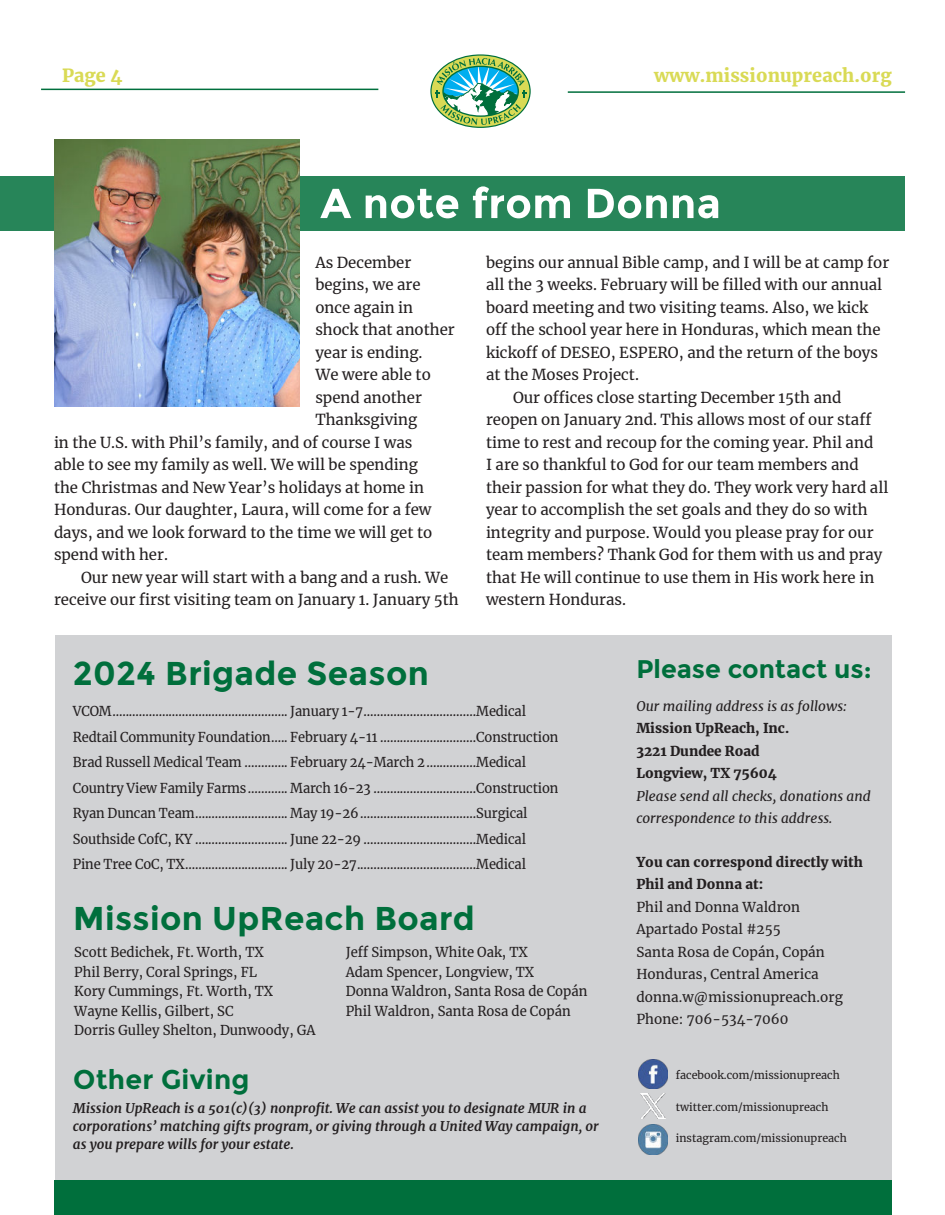
<style>
.page{position:relative;width:945px;height:1215px;background:#fff}
.page>*{position:absolute;margin:0;border:0;box-sizing:border-box;transform-origin:0 0}
.t1{font:700 33px "Montserrat";letter-spacing:.01em;color:#006f3c}
.t2{font:700 27px "Montserrat";letter-spacing:.01em;color:#006f3c}
.t3{font:700 25.5px "Montserrat";color:#006f3c}
.t4{font:900 18px "Merriweather";letter-spacing:.005em;color:#d9da55}
.t5{font:15px "Merriweather";color:#231f20}
.t6{font:13.5px/25.5px "Merriweather";color:#231f20;scale:.96 1}
.t7{font:13.5px/19.5px "Merriweather";color:#231f20}
.t8{font:italic 700 13.5px/18px "Merriweather";color:#231f20}
.t9{font:900 13.5px/22.5px "Merriweather";color:#231f20}
.t10{font:italic 13.5px/22.5px "Merriweather";letter-spacing:.005em;color:#231f20}
.t11{font:10.8px "Merriweather";color:#231f20}
</style>
<div class="page">
<div style="left:55px;top:636px;width:837px;height:552px;background:#d1d2d4"></div>
<img style="left:638px;top:1059px;width:30px;height:30px">
<img style="left:638px;top:1125px;width:30px;height:30px">
<img style="left:641px;top:1093px;width:25px;height:26px">
<svg style="left:431px;top:55px;width:99px;height:72px"></svg>
<svg style="left:435px;top:58px;width:92px;height:67px"></svg>
<hr style="left:41px;top:89px;width:337px;height:1px;background:#006f3c">
<hr style="left:568px;top:91px;width:337px;height:2px;background:#006f3c">
<div style="left:54px;top:1180px;width:837px;height:35px;background:#006f3c"></div>
<div style="left:0;top:177px;width:905px;height:54px;background:#278559"></div>
<svg style="left:320px;top:186px;width:398px;height:32px"></svg>
<img style="left:54px;top:140px;width:245px;height:266px">
<p class="t4" style="left:62px;top:67px;width:62px">Page 4</p>
<p class="t4" style="left:654px;top:67px;width:239px">www.missionupreach.org</p>
<p class="t5" style="left:315px;top:254px;width:97px">As December</p>
<p class="t5" style="left:315px;top:277px;width:107px">begins, we are</p>
<p class="t5" style="left:315px;top:299px;width:99px">once again in</p>
<p class="t5" style="left:315px;top:322px;width:141px">shock that another</p>
<p class="t5" style="left:315px;top:344px;width:109px">year is ending.</p>
<p class="t5" style="left:315px;top:367px;width:117px">We were able to</p>
<p class="t5" style="left:315px;top:389px;width:108px">spend another</p>
<p class="t5" style="left:315px;top:412px;width:103px">Thanksgiving</p>
<p class="t5" style="left:54px;top:434px;width:360px">in the U.S. with Phil’s family, and of course I was</p>
<p class="t5" style="left:54px;top:457px;width:365px">able to see my family as well. We will be spending</p>
<p class="t5" style="left:54px;top:479px;width:371px">the Christmas and New Year’s holidays at home in</p>
<p class="t5" style="left:54px;top:502px;width:379px">Honduras. Our daughter, Laura, will come for a few</p>
<p class="t5" style="left:54px;top:524px;width:380px">days, and we look forward to the time we will get to</p>
<p class="t5" style="left:54px;top:547px;width:115px">spend with her.</p>
<p class="t5" style="left:81px;top:569px;width:369px">Our new year will start with a bang and a rush. We</p>
<p class="t5" style="left:54px;top:589px;width:406px">receive our first visiting team on January 1. January 5th</p>
<p class="t5" style="left:486px;top:254px;width:405px">begins our annual Bible camp, and I will be at camp for</p>
<p class="t5" style="left:486px;top:274px;width:398px">all the 3 weeks. February will be filled with our annual</p>
<p class="t5" style="left:486px;top:299px;width:384px">board meeting and two visiting teams. Also, we kick</p>
<p class="t5" style="left:486px;top:319px;width:396px">off the school year here in Honduras, which mean the</p>
<p class="t5" style="left:486px;top:342px;width:394px">kickoff of DESEO, ESPERO, and the return of the boys</p>
<p class="t5" style="left:486px;top:367px;width:155px">at the Moses Project.</p>
<p class="t5" style="left:513px;top:387px;width:330px">Our offices close starting December 15th and</p>
<p class="t5" style="left:486px;top:409px;width:387px">reopen on January 2nd. This allows most of our staff</p>
<p class="t5" style="left:486px;top:434px;width:389px">time to rest and recoup for the coming year. Phil and</p>
<p class="t5" style="left:486px;top:457px;width:374px">I are so thankful to God for our team members and</p>
<p class="t5" style="left:486px;top:479px;width:404px">their passion for what they do. They work very hard all</p>
<p class="t5" style="left:486px;top:502px;width:383px">year to accomplish the set goals and they do so with</p>
<p class="t5" style="left:486px;top:524px;width:389px">integrity and purpose. Would you please pray for our</p>
<p class="t5" style="left:486px;top:547px;width:398px">team members? Thank God for them with us and pray</p>
<p class="t5" style="left:486px;top:569px;width:390px">that He will continue to use them in His work here in</p>
<p class="t5" style="left:486px;top:592px;width:142px">western Honduras.</p>
<h1 class="t1" style="left:73px;top:660px;width:358px">2024 Brigade Season</h1>
<p class="t6" style="left:73px;top:699px;width:507px">VCOM ..................................................... January 1-7 ..................................Medical Redtail Community Foundation ..... February 4-11 .............................Construction Brad Russell Medical Team ............. February 24-March 2 ...............Medical Country View Family Farms ............ March 16-23 ...............................Construction Ryan Duncan Team ............................ May 19-26 ...................................Surgical Southside CofC, KY ............................ June 22-29 ..................................Medical<br>Pine Tree CoC, TX ............................... July 20-27 ....................................Medical</p>
<h1 class="t1" style="left:73px;top:905px;width:403px">Mission UpReach Board</h1>
<p class="t7" style="left:74px;top:943px;width:243px">Scott Bedichek, Ft. Worth, TX<br>Phil Berry, Coral Springs, FL<br>Kory Cummings, Ft. Worth, TX<br>Wayne Kellis, Gilbert, SC<br>Dorris Gulley Shelton, Dunwoody, GA</p>
<p class="t7" style="left:346px;top:942px;width:243px">Jeff Simpson, White Oak, TX<br>Adam Spencer, Longview, TX<br>Donna Waldron, Santa Rosa de Copán<br>Phil Waldron, Santa Rosa de Copán</p>
<h2 class="t2" style="left:73px;top:1068px;width:178px">Other Giving</h2>
<p class="t8" style="left:73px;top:1099px;width:528px">Mission UpReach is a 501(c)(3) nonprofit. We can assist you to designate MUR in a corporations’ matching gifts program, or giving through a United Way campaign, or as you prepare wills for your estate.</p>
<h3 class="t3" style="left:636px;top:658px;width:237px">Please contact us:</h3>
<p class="t10" style="left:636px;top:696px;width:212px">Our mailing address is as follows:</p>
<p class="t9" style="left:636px;top:718px;width:154px">Mission UpReach, Inc.<br>3221 Dundee Road<br>Longview, TX 75604</p>
<p class="t10" style="left:636px;top:786px;width:236px">Please send all checks, donations and correspondence to this address.</p>
<p class="t9" style="left:636px;top:852px;width:228px">You can correspond directly with<br>Phil and Donna at:</p>
<p class="t7" style="left:636px;top:896px;width:208px;line-height:22.5px">Phil and Donna Waldron<br>Apartado Postal #255<br>Santa Rosa de Copán, Copán<br>Honduras, Central America donna.w@missionupreach.org<br>Phone: 706-534-7060</p>
<p class="t11" style="left:676px;top:1069px;width:166px">facebook.com/missionupreach</p>
<p class="t11" style="left:676px;top:1101px;width:154px">twitter.com/missionupreach</p>
<p class="t11" style="left:676px;top:1132px;width:173px">instagram.com/missionupreach</p>
</div>
